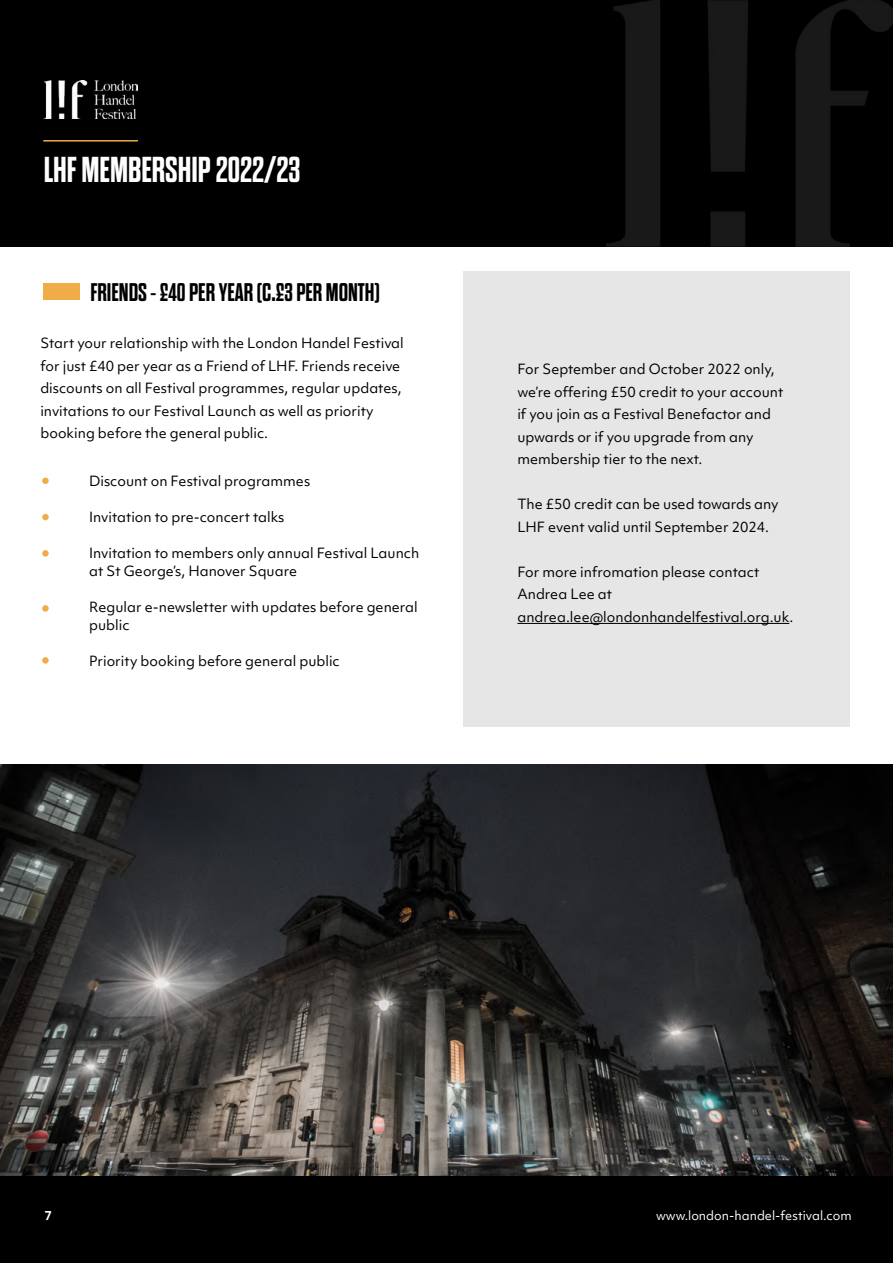
<style>
.page{position:relative;width:893px;height:1263px;background:#fff}
.page>*{position:absolute;margin:0;border:0;box-sizing:border-box;transform-origin:0 0}
.t1{font:700 36px "Dharma Gothic E";color:#fff}
.t2{font:700 25.5px "Dharma Gothic E";color:#000}
.t3{font:13.5px/22.5px "Objektiv Mk 1";color:#000}
.t4{font:12px "Objektiv Mk 1";color:#fff}
.t5{font:700 12px "Objektiv Mk 1";color:#fff}
</style>
<div class="page">
<div style="left:0;top:0;width:893px;height:247px;background:#000"></div>
<img style="left:606px;top:0;width:287px;height:247px">
<img style="left:43px;top:81px;width:95px;height:38px">
<hr style="left:43px;top:140px;width:95px;height:2px;background:#f0ac47">
<div style="left:0;top:1169px;width:893px;height:94px;background:#000"></div>
<div style="left:43px;top:283px;width:37px;height:17px;background:#f0ac47"></div>
<div style="left:42px;top:477px;width:7px;height:7px;background:#f0ac47;border-radius:50%"></div>
<div style="left:42px;top:514px;width:7px;height:6px;background:#f0ac47;border-radius:50%"></div>
<div style="left:42px;top:550px;width:7px;height:7px;background:#f0ac47;border-radius:50%"></div>
<div style="left:42px;top:605px;width:7px;height:7px;background:#f0ac47;border-radius:50%"></div>
<div style="left:42px;top:657px;width:7px;height:7px;background:#f0ac47;border-radius:50%"></div>
<div style="left:463px;top:272px;width:387px;height:454px;background:#e6e6e6"></div>
<hr style="left:517px;top:623px;width:272px;height:1px;background:#000">
<img style="left:0;top:764px;width:892px;height:411px">
<h1 class="t1" style="left:44px;top:151px;width:258px">LHF MEMBERSHIP 2022/23</h1>
<h2 class="t2" style="left:91px;top:279px;width:291px">FRIENDS - £40 PER YEAR (C.£3 PER MONTH)</h2>
<p class="t3" style="left:40px;top:332px;width:365px">Start your relationship with the London Handel Festival for just £40 per year as a Friend of LHF. Friends receive discounts on all Festival programmes, regular updates, invitations to our Festival Launch as well as priority booking before the general public.</p>
<p class="t3" style="left:89px;top:470px;width:223px">Discount on Festival programmes</p>
<p class="t3" style="left:89px;top:506px;width:197px">Invitation to pre-concert talks</p>
<p class="t3" style="left:89px;top:544px;width:332px;line-height:18px">Invitation to members only annual Festival Launch at St George’s, Hanover Square</p>
<p class="t3" style="left:89px;top:598px;width:330px;line-height:18px">Regular e-newsletter with updates before general public</p>
<p class="t3" style="left:89px;top:650px;width:252px">Priority booking before general public</p>
<p class="t3" style="left:517px;top:358px;width:267px">For September and October 2022 only, we’re offering £50 credit to your account if you join as a Festival Benefactor and upwards or if you upgrade from any membership tier to the next.</p>
<p class="t3" style="left:517px;top:493px;width:263px">The £50 credit can be used towards any<br>LHF event valid until September 2024.</p>
<p class="t3" style="left:517px;top:560px;width:277px">For more infromation please contact<br>Andrea Lee at andrea.lee@londonhandelfestival.org.uk.</p>
<p class="t5" style="left:44px;top:1207px;width:9px">7</p>
<p class="t4" style="left:656px;top:1207px;width:197px">www.london-handel-festival.com</p>
</div>
